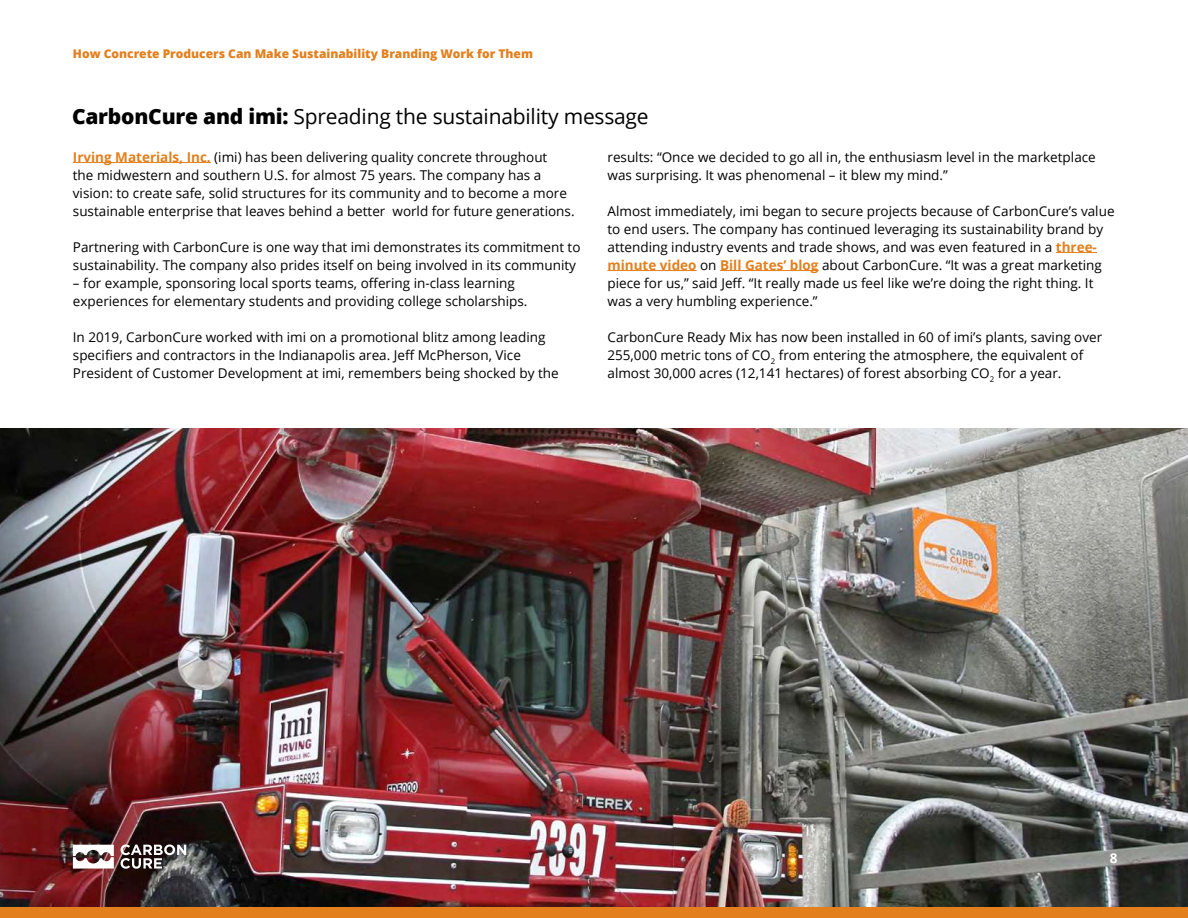
<style>
.page{position:relative;width:1188px;height:918px;background:#fff}
.page>*{position:absolute;margin:0;border:0;box-sizing:border-box;transform-origin:0 0}
.t1{font:21px "Open Sans";letter-spacing:-.01em;color:#000}
.t2{font:13.5px/18px "Open Sans";color:#000}
.t3{font:700 13.5px "Open Sans";color:#fff}
.t4{font:800 12px "Open Sans";color:#e37f1c}
.s1{font-weight:800}
.s2{font-weight:700;color:#e37f1c}
</style>
<div class="page">
<img style="left:0;top:428px;width:1188px;height:479px">
<div style="left:0;top:907px;width:1188px;height:11px;background:#e37f1c"></div>
<svg style="left:73px;top:845px;width:41px;height:24px"></svg>
<svg style="left:121px;top:844px;width:65px;height:25px"></svg>
<hr style="left:73px;top:162px;width:138px;height:1px;background:#e37f1c">
<hr style="left:1056px;top:252px;width:41px;height:1px;background:#e37f1c">
<hr style="left:608px;top:270px;width:89px;height:1px;background:#e37f1c">
<hr style="left:720px;top:270px;width:99px;height:1px;background:#e37f1c">
<p class="t4" style="left:73px;top:48px;width:462px">How Concrete Producers Can Make Sustainability Branding Work for Them</p>
<h1 class="t1" style="left:72px;top:108px;width:578px"><span class="s1">CarbonCure and imi:</span> Spreading the sustainability message</h1>
<p class="t2" style="left:73px;top:149px;width:503px"><span class="s2">Irving Materials, Inc.</span> (imi) has been delivering quality concrete throughout<br>the midwestern and southern U.S. for almost 75 years. The company has a vision: to create safe, solid structures for its community and to become a more sustainable enterprise that leaves behind a better world for future generations.</p>
<p class="t2" style="left:73px;top:239px;width:509px">Partnering with CarbonCure is one way that imi demonstrates its commitment to sustainability. The company also prides itself on being involved in its community</p>
<p class="t2" style="left:73px;top:273px;width:456px">– for example, sponsoring local sports teams, o昀昀ering in-class learning experiences for elementary students and providing college scholarships.</p>
<p class="t2" style="left:73px;top:329px;width:487px">In 2019, CarbonCure worked with imi on a promotional blitz among leading speci昀椀ers and contractors in the Indianapolis area. Je昀昀 McPherson, Vice<br>President of Customer Development at imi, remembers being shocked by the</p>
<p class="t2" style="left:608px;top:149px;width:490px">results: “Once we decided to go all in, the enthusiasm level in the marketplace was surprising. It was phenomenal – it blew my mind.”</p>
<p class="t2" style="left:608px;top:203px;width:509px">Almost immediately, imi began to secure projects because of CarbonCure’s value to end users. The company has continued leveraging its sustainability brand by attending industry events and trade shows, and was even featured in a <span class="s2">three&shy;minute video</span> on <span class="s2">Bill Gates’ blog</span> about CarbonCure. “It was a great marketing piece for us,” said Je昀昀. “It really made us feel like we’re doing the right thing. It was a very humbling experience.”</p>
<p class="t2" style="left:608px;top:329px;width:496px">CarbonCure Ready Mix has now been installed in 60 of imi’s plants, saving over<br>255,000 metric tons of CO<sub>2</sub> from entering the atmosphere, the equivalent of almost 30,000 acres (12,141 hectares) of forest absorbing CO<sub>2</sub> for a year.</p>
<p class="t3" style="left:1110px;top:853px;width:9px">8</p>
</div>
